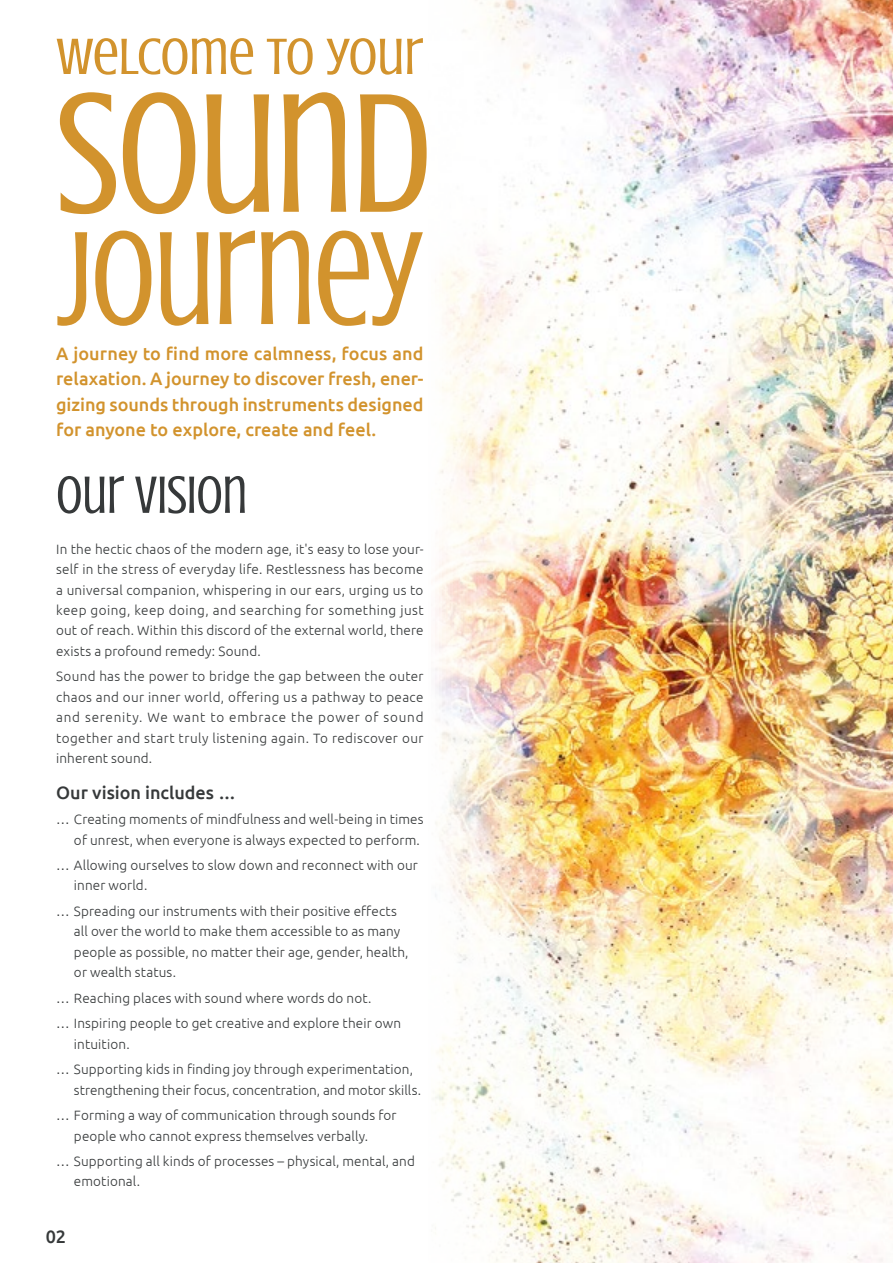
<style>
.page{position:relative;width:893px;height:1263px;background:#fff}
.page>*{position:absolute;margin:0;border:0;box-sizing:border-box;transform-origin:0 0}
.t1{font:174.9px "Crushed";letter-spacing:-.015em;color:#d2932d}
.t2{font:136.8px "Crushed";letter-spacing:-.015em;color:#d2932d}
.t3{font:54px "Crushed";letter-spacing:-.01em;color:#36393a}
.t4{font:52.5px "Crushed";letter-spacing:-.015em;color:#d2932d;scale:1.13 1}
.t5{font:500 18px/25.5px "Ubuntu";color:#d2932d;text-align:justify}
.t6{font:500 18px "Ubuntu";color:#36393a}
.t7{font:300 13.5px/20.4px "Ubuntu";letter-spacing:.01em;color:#36393a}
.s1{font-family:"Frutiger LT Std";font-weight:400;font-stretch:condensed}
</style>
<div class="page">
<img style="left:435px;top:0;width:458px;height:1263px">
<h3 class="t4" style="left:56px;top:27px;width:327px">WELCOME TO YOUR</h3>
<h1 class="t1" style="left:56px;top:56px;width:378px">SOUND</h1>
<h2 class="t2" style="left:56px;top:202px;width:368px">JOURNEY</h2>
<h3 class="t5" style="left:56px;top:340px;width:369px">A journey to find more calmness, focus and relaxation. A journey to discover fresh, ener&shy;gizing sounds through instruments designed for anyone to explore, create and feel.</h3>
<h3 class="t3" style="left:56px;top:465px;width:193px">OUR VISION</h3>
<p class="t7" style="left:56px;top:538px;width:369px;text-align:justify">In the hectic chaos of the modern age, it's easy to lose your&shy;self in the stress of everyday life. Restlessness has become a universal companion, whispering in our ears, urging us to keep going, keep doing, and searching for something just out of reach. Within this discord of the external world, there exists a profound remedy: Sound.</p>
<p class="t7" style="left:56px;top:666px;width:369px;text-align:justify">Sound has the power to bridge the gap between the outer chaos and our inner world, offering us a pathway to peace and serenity. We want to embrace the power of sound together and start truly listening again. To rediscover our inherent sound.</p>
<h3 class="t6" style="left:56px;top:781px;width:182px">Our vision includes …</h3>
<p class="t7" style="left:56px;top:809px;width:369px;text-align:right"><span class="s1">…</span> Creating moments of mindfulness and well-being in times of unrest, when everyone is always expected to perform.</p>
<p class="t7" style="left:74px;top:855px;width:345px;text-indent:-18px"><span class="s1">…</span> Allowing ourselves to slow down and reconnect with our inner world.</p>
<p class="t7" style="left:74px;top:901px;width:336px;text-indent:-18px"><span class="s1">…</span> Spreading our instruments with their positive effects all over the world to make them accessible to as many people as possible, no matter their age, gender, health, or wealth status.</p>
<p class="t7" style="left:56px;top:985px;width:346px;line-height:25.5px"><span class="s1">…</span> Reaching places with sound where words do not.<br><span class="s1">…</span> Inspiring people to get creative and explore their own</p>
<p class="t7" style="left:56px;top:1031px;width:358px;line-height:25.5px;text-indent:18px">intuition.<br><span class="s1">…</span> Supporting kids in finding joy through experimentation,</p>
<p class="t7" style="left:56px;top:1077px;width:366px;line-height:25.5px;text-indent:18px">strengthening their focus, concentration, and motor skills. <span class="s1">…</span> Forming a way of communication through sounds for</p>
<p class="t7" style="left:56px;top:1123px;width:360px;line-height:25.5px;text-indent:18px">people who cannot express themselves verbally.<br><span class="s1">…</span> Supporting all kinds of processes – physical, mental, and</p>
<p class="t7" style="left:74px;top:1171px;width:68px">emotional.</p>
<h3 class="t6" style="left:46px;top:1225px;width:22px">02</h3>
</div>
